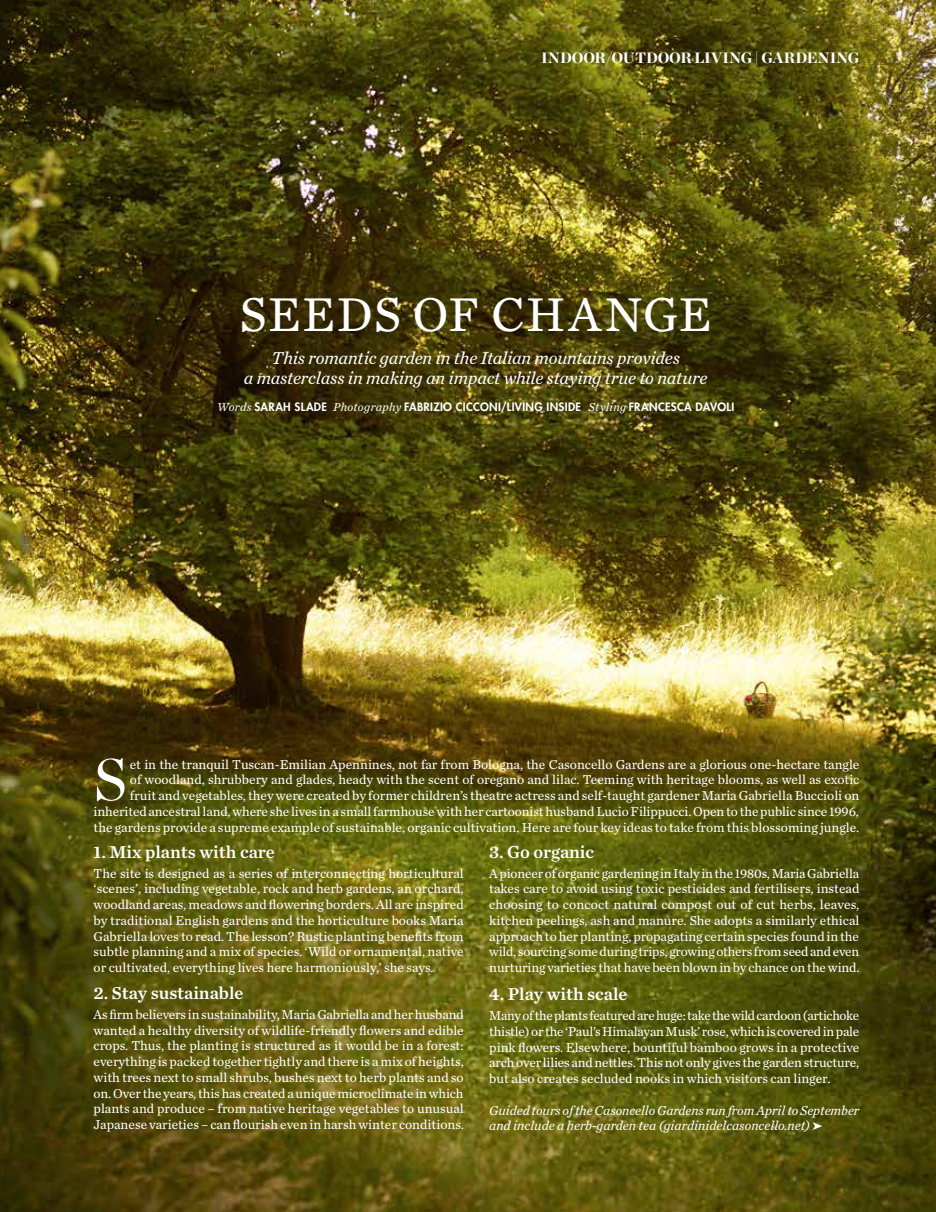
<style>
.page{position:relative;width:936px;height:1212px;background:#fff}
.page>*{position:absolute;margin:0;border:0;box-sizing:border-box;transform-origin:0 0}
.t1{font:58.65px "Chronicle Display";color:#fff}
.t2{font:49.5px "Chronicle Text G2";letter-spacing:.035em;color:#fff}
.t3{font:italic 18px/19.5px "Chronicle Text G2";letter-spacing:-.01em;color:#fff;text-align:center}
.t4{font:18px "Chronicle Text G2 Semi";color:#fff}
.t5{font:900 15px "Chronicle Display";letter-spacing:-.01em;color:#fff}
.t6{font:13.5px/15.8px "Chronicle Text G2";color:#fff;text-align:justify}
.t7{font:italic 13.5px/15.8px "Chronicle Text G2";letter-spacing:-.005em;color:#fff}
.t8{font:800 11.25px "Futura Std";letter-spacing:.03em;color:#fff}
.s1{font-family:"Chronicle Text G2";font-weight:400;font-style:italic;font-size:12px}
</style>
<div class="page">
<img style="left:0;top:0;width:935px;height:1212px">
<p class="t5" style="left:541px;top:45px;width:320px">INDOOR/OUTDOOR LIVING | GARDENING</p>
<h2 class="t2" style="left:240px;top:277px;width:472px">SEEDS OF CHANGE</h2>
<h3 class="t3" style="left:244px;top:347px;width:465px">This romantic garden in the Italian mountains provides<br>a masterclass in making an impact while staying true to nature</h3>
<p class="t8" style="left:217px;top:400px;width:518px"><span class="s1">Words</span> SARAH SLADE <span class="s1">Photography</span> FABRIZIO CICCONI/LIVING INSIDE <span class="s1">Styling</span> FRANCESCA DAVOLI</p>
<h1 class="t1" style="left:94px;top:735px;width:35px">S</h1>
<p class="t6" style="left:94px;top:755px;width:767px;text-align:right">et in the tranquil Tuscan-Emilian Apennines, not far from Bologna, the Casoncello Gardens are a glorious one-hectare tangle<br>of woodland, shrubbery and glades, heady with the scent of oregano and lilac. Teeming with heritage blooms, as well as exotic<br>fruit and vegetables, they were created by former children’s theatre actress and self-taught gardener Maria Gabriella Buccioli on inherited ancestral land, where she lives in a small farmhouse with her cartoonist husband Lucio Filippucci. Open to the public since 1996, the gardens provide a supreme example of sustainable, organic cultivation. Here are four key ideas to take from this blossoming jungle.</p>
<h3 class="t4" style="left:94px;top:837px;width:183px">1. Mix plants with care</h3>
<p class="t6" style="left:94px;top:864px;width:371px">The site is designed as a series of interconnecting horticultural ‘scenes’, including vegetable, rock and herb gardens, an orchard, woodland areas, meadows and flowering borders. All are inspired by traditional English gardens and the horticulture books Maria Gabriella loves to read. The lesson? Rustic planting benefits from subtle planning and a mix of species. ‘Wild or ornamental, native or cultivated, everything lives here harmoniously,’ she says.</p>
<h3 class="t4" style="left:94px;top:979px;width:151px">2. Stay sustainable</h3>
<p class="t6" style="left:94px;top:1006px;width:372px">As firm believers in sustainability, Maria Gabriella and her husband wanted a healthy diversity of wildlife-friendly flowers and edible crops. Thus, the planting is structured as it would be in a forest: everything is packed together tightly and there is a mix of heights, with trees next to small shrubs, bushes next to herb plants and so on. Over the years, this has created a unique microclimate in which plants and produce – from native heritage vegetables to unusual Japanese varieties – can flourish even in harsh winter conditions.</p>
<h3 class="t4" style="left:489px;top:837px;width:106px">3. Go organic</h3>
<p class="t6" style="left:489px;top:864px;width:372px">A pioneer of organic gardening in Italy in the 1980s, Maria Gabriella takes care to avoid using toxic pesticides and fertilisers, instead choosing to concoct natural compost out of cut herbs, leaves, kitchen peelings, ash and manure. She adopts a similarly ethical approach to her planting, propagating certain species found in the wild, sourcing some during trips, growing others from seed and even nurturing varieties that have been blown in by chance on the wind.</p>
<h3 class="t4" style="left:489px;top:980px;width:140px">4. Play with scale</h3>
<p class="t6" style="left:489px;top:1007px;width:371px">Many of the plants featured are huge: take the wild cardoon (artichoke thistle) or the ‘Paul’s Himalayan Musk’ rose, which is covered in pale pink flowers. Elsewhere, bountiful bamboo grows in a protective arch over lilies and nettles. This not only gives the garden structure, but also creates secluded nooks in which visitors can linger.</p>
<p class="t7" style="left:489px;top:1101px;width:371px">Guided tours of the Casoncello Gardens run from April to September and include a herb-garden tea (giardinidelcasoncello.net) ➤</p>
</div>
